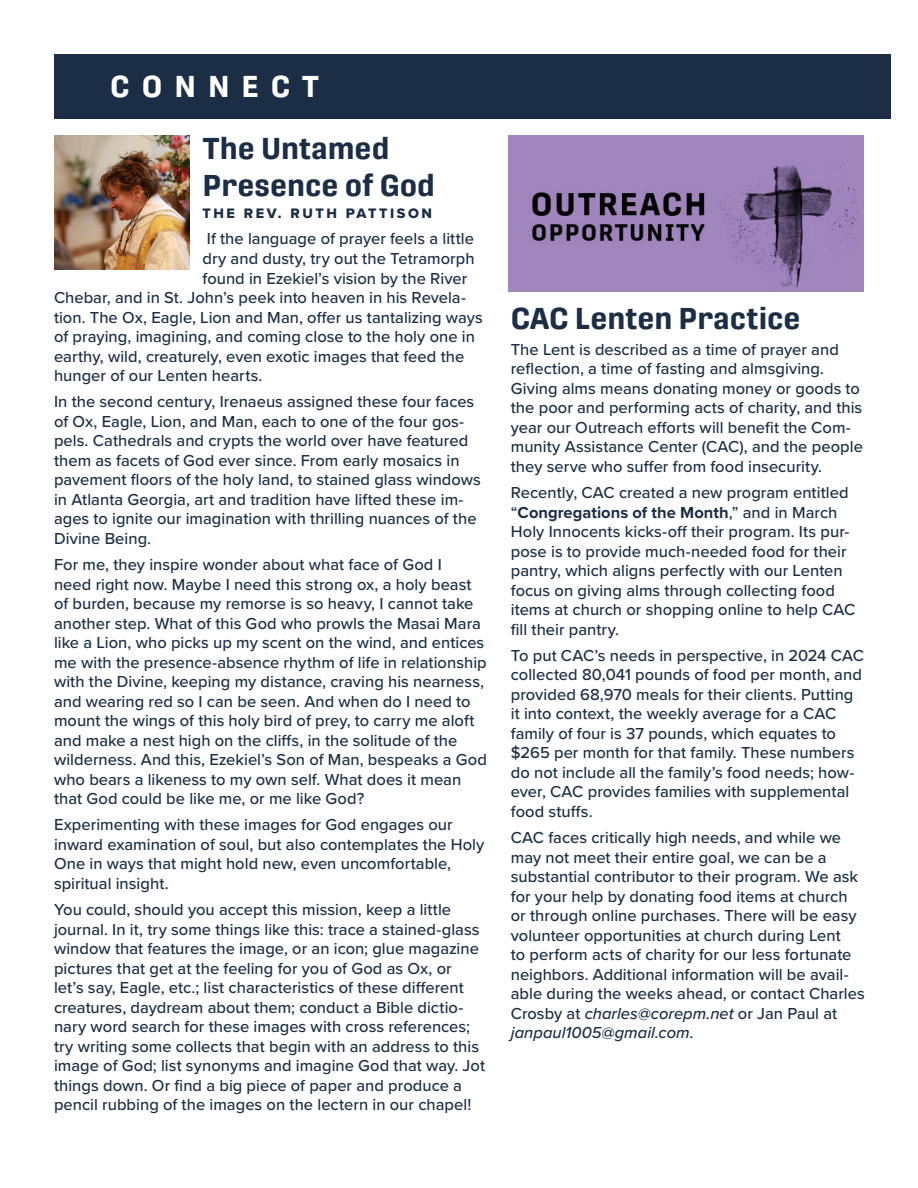
<style>
.page{position:relative;width:918px;height:1188px;background:#fff}
.page>*{position:absolute;margin:0;border:0;box-sizing:border-box;transform-origin:0 0}
.t1{font:700 30px/37.5px "Protipo";color:#1b2e46}
.t2{font:700 30px "Protipo";letter-spacing:.4em;color:#fff}
.t3{font:500 16.5px/19.5px "Proxima Nova";color:#1b2e46}
.t4{font:14.25px "Proxima Nova Extrabld";letter-spacing:.18em;color:#1b2e46}
.s1{font-weight:700}
.s2{font-style:italic}
</style>
<div class="page">
<div style="left:54px;top:54px;width:837px;height:64px;background:#1b2e46"></div>
<img style="left:54px;top:135px;width:136px;height:135px">
<img style="left:509px;top:135px;width:355px;height:157px">
<h1 class="t2" style="left:110px;top:69px;width:210px">CONNECT</h1>
<h1 class="t1" style="left:202px;top:130px;width:234px">The Untamed<br>Presence of God</h1>
<p class="t4" style="left:202px;top:203px;width:231px">THE REV. RUTH PATTISON</p>
<p class="t3" style="left:207px;top:229px;width:269px">If the language of prayer feels a little</p>
<p class="t3" style="left:202px;top:248px;width:274px">dry and dusty, try out the Tetramorph</p>
<p class="t3" style="left:202px;top:268px;width:266px">found in Ezekiel’s vision by the River</p>
<p class="t3" style="left:54px;top:287px;width:414px">Chebar, and in St. John’s peek into heaven in his Revela-</p>
<p class="t3" style="left:54px;top:307px;width:430px">tion. The Ox, Eagle, Lion and Man, offer us tantalizing ways</p>
<p class="t3" style="left:54px;top:326px;width:423px">of praying, imagining, and coming close to the holy one in</p>
<p class="t3" style="left:54px;top:346px;width:412px">earthy, wild, creaturely, even exotic images that feed the</p>
<p class="t3" style="left:54px;top:365px;width:210px">hunger of our Lenten hearts.</p>
<p class="t3" style="left:54px;top:391px;width:429px">In the second century, Irenaeus assigned these four faces of Ox, Eagle, Lion, and Man, each to one of the four gos&shy;pels. Cathedrals and crypts the world over have featured them as facets of God ever since. From early mosaics in pavement floors of the holy land, to stained glass windows in Atlanta Georgia, art and tradition have lifted these im&shy;ages to ignite our imagination with thrilling nuances of the Divine Being.</p>
<p class="t3" style="left:54px;top:554px;width:435px">For me, they inspire wonder about what face of God I<br>need right now. Maybe I need this strong ox, a holy beast of burden, because my remorse is so heavy, I cannot take another step. What of this God who prowls the Masai Mara like a Lion, who picks up my scent on the wind, and entices me with the presence-absence rhythm of life in relationship with the Divine, keeping my distance, craving his nearness, and wearing red so I can be seen. And when do I need to mount the wings of this holy bird of prey, to carry me aloft and make a nest high on the cliffs, in the solitude of the wilderness. And this, Ezekiel’s Son of Man, bespeaks a God who bears a likeness to my own self. What does it mean that God could be like me, or me like God?</p>
<p class="t3" style="left:54px;top:814px;width:432px">Experimenting with these images for God engages our inward examination of soul, but also contemplates the Holy One in ways that might hold new, even uncomfortable, spiritual insight.</p>
<p class="t3" style="left:54px;top:899px;width:433px">You could, should you accept this mission, keep a little journal. In it, try some things like this: trace a stained-glass window that features the image, or an icon; glue magazine pictures that get at the feeling for you of God as Ox, or let’s say, Eagle, etc.; list characteristics of these different creatures, daydream about them; conduct a Bible dictio&shy;nary word search for these images with cross references; try writing some collects that begin with an address to this image of God; list synonyms and imagine God that way. Jot things down. Or find a big piece of paper and produce a pencil rubbing of the images on the lectern in our chapel!</p>
<h1 class="t1" style="left:511px;top:299px;width:291px">CAC Lenten Practice</h1>
<p class="t3" style="left:511px;top:339px;width:354px">The Lent is described as a time of prayer and reflection, a time of fasting and almsgiving.<br>Giving alms means donating money or goods to the poor and performing acts of charity, and this year our Outreach efforts will benefit the Com&shy;munity Assistance Center (CAC), and the people they serve who suffer from food insecurity.</p>
<p class="t3" style="left:511px;top:482px;width:346px">Recently, CAC created a new program entitled “<span class="s1">Congregations of the Month</span>,” and in March Holy Innocents kicks-off their program. Its pur&shy;pose is to provide much-needed food for their pantry, which aligns perfectly with our Lenten focus on giving alms through collecting food items at church or shopping online to help CAC fill their pantry.</p>
<p class="t3" style="left:511px;top:645px;width:355px">To put CAC’s needs in perspective, in 2024 CAC collected 80,041 pounds of food per month, and provided 68,970 meals for their clients. Putting it into context, the weekly average for a CAC family of four is 37 pounds, which equates to $265 per month for that family. These numbers do not include all the family’s food needs; how&shy;ever, CAC provides families with supplemental food stuffs.</p>
<p class="t3" style="left:511px;top:827px;width:355px">CAC faces critically high needs, and while we may not meet their entire goal, we can be a substantial contributor to their program. We ask for your help by donating food items at church or through online purchases. There will be easy volunteer opportunities at church during Lent<br>to perform acts of charity for our less fortunate neighbors. Additional information will be avail&shy;able during the weeks ahead, or contact Charles Crosby at <span class="s2">charles@corepm.net</span> or Jan Paul at <span class="s2">janpaul1005@gmail.com</span>.</p>
</div>
